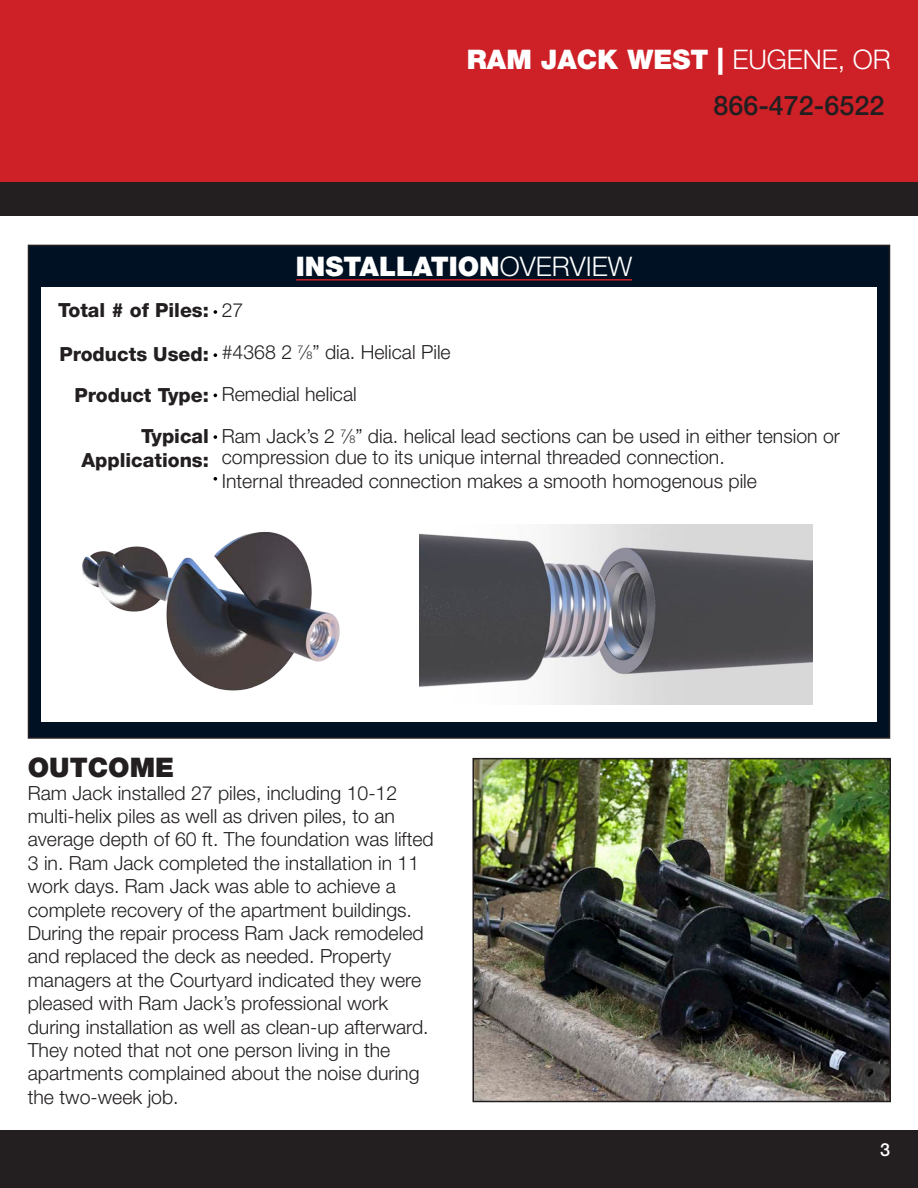
<style>
.page{position:relative;width:918px;height:1188px;background:#fff}
.page>*{position:absolute;margin:0;border:0;box-sizing:border-box;transform-origin:0 0}
.t1{font:900 27px "Helvetica Neue LT Std";color:#fff}
.t2{font:500 27px "Helvetica Neue LT Std";color:#231f20}
.t3{font:900 27px "Helvetica Neue LT Std";color:#231f20}
.t4{font:300 19.5px/23.4px "Helvetica Neue LT Std";color:#231f20}
.t5{font:800 19.5px/23.4px "Helvetica Neue LT Std";color:#231f20;text-align:right}
.t6{font:500 18px "Helvetica Neue LT Std";color:#fff}
.s1{font-weight:300}
.s2{font-size:10.8px}
</style>
<div class="page">
<div style="left:0;top:1130px;width:918px;height:58px;background:#231f20"></div>
<div style="left:817px;top:1141px;width:75px;height:36px;border:2px solid #231f20"></div>
<div style="left:0;top:0;width:918px;height:182px;background:#cd2027"></div>
<div style="left:0;top:182px;width:918px;height:34px;background:#231f20"></div>
<div style="left:28px;top:245px;width:862px;height:493px;background:#001123"></div>
<hr style="left:296px;top:279px;width:336px;height:2px;background:#cd2027">
<div style="left:41px;top:288px;width:836px;height:434px;background:#fff"></div>
<img style="left:475px;top:761px;width:413px;height:338px">
<div style="left:472px;top:758px;width:419px;height:344px;border:2px solid #231f20"></div>
<svg style="left:214px;top:435px;width:3px;height:4px"></svg>
<svg style="left:214px;top:353px;width:3px;height:4px"></svg>
<svg style="left:214px;top:310px;width:3px;height:4px"></svg>
<svg style="left:214px;top:477px;width:3px;height:4px"></svg>
<img style="left:419px;top:525px;width:393px;height:179px">
<img style="left:82px;top:532px;width:258px;height:159px">
<p class="t1" style="left:467px;top:43px;width:426px">RAM JACK WEST | <span class="s1">EUGENE, OR</span></p>
<p class="t2" style="left:713px;top:89px;width:173px">866-472-6522</p>
<p class="t5" style="left:58px;top:299px;width:152px">Total # of Piles:</p>
<p class="t5" style="left:59px;top:342px;width:151px">Products Used:</p>
<p class="t5" style="left:75px;top:383px;width:136px">Product Type:</p>
<p class="t5" style="left:81px;top:425px;width:129px">Typical<br>Applications:</p>
<p class="t1" style="left:296px;top:250px;width:338px">INSTALLATION<span class="s1">OVERVIEW</span></p>
<p class="t4" style="left:222px;top:298px;width:23px">27</p>
<p class="t4" style="left:222px;top:340px;width:231px">#4368 2 <sup>7</sup>⁄<span class="s2">8</span>” dia. Helical Pile</p>
<p class="t4" style="left:222px;top:382px;width:137px">Remedial helical</p>
<p class="t4" style="left:222px;top:426px;width:620px;line-height:21px">Ram Jack’s 2 <sup>7</sup>⁄<span class="s2">8</span>” dia. helical lead sections can be used in either tension or compression due to its unique internal threaded connection.</p>
<p class="t4" style="left:222px;top:469px;width:537px">Internal threaded connection makes a smooth homogenous pile</p>
<p class="t3" style="left:28px;top:751px;width:148px">OUTCOME</p>
<p class="t4" style="left:28px;top:781px;width:408px">Ram Jack installed 27 piles, including 10-12 multi-helix piles as well as driven piles, to an average depth of 60 ft. The foundation was lifted 3 in. Ram Jack completed the installation in 11 work days. Ram Jack was able to achieve a complete recovery of the apartment buildings.</p>
<p class="t4" style="left:28px;top:921px;width:402px">During the repair process Ram Jack remodeled and replaced the deck as needed. Property managers at the Courtyard indicated they were pleased with Ram Jack’s professional work during installation as well as clean-up afterward.<br>They noted that not one person living in the apartments complained about the noise during the two-week job.</p>
<p class="t6" style="left:880px;top:1139px;width:12px">3</p>
</div>
